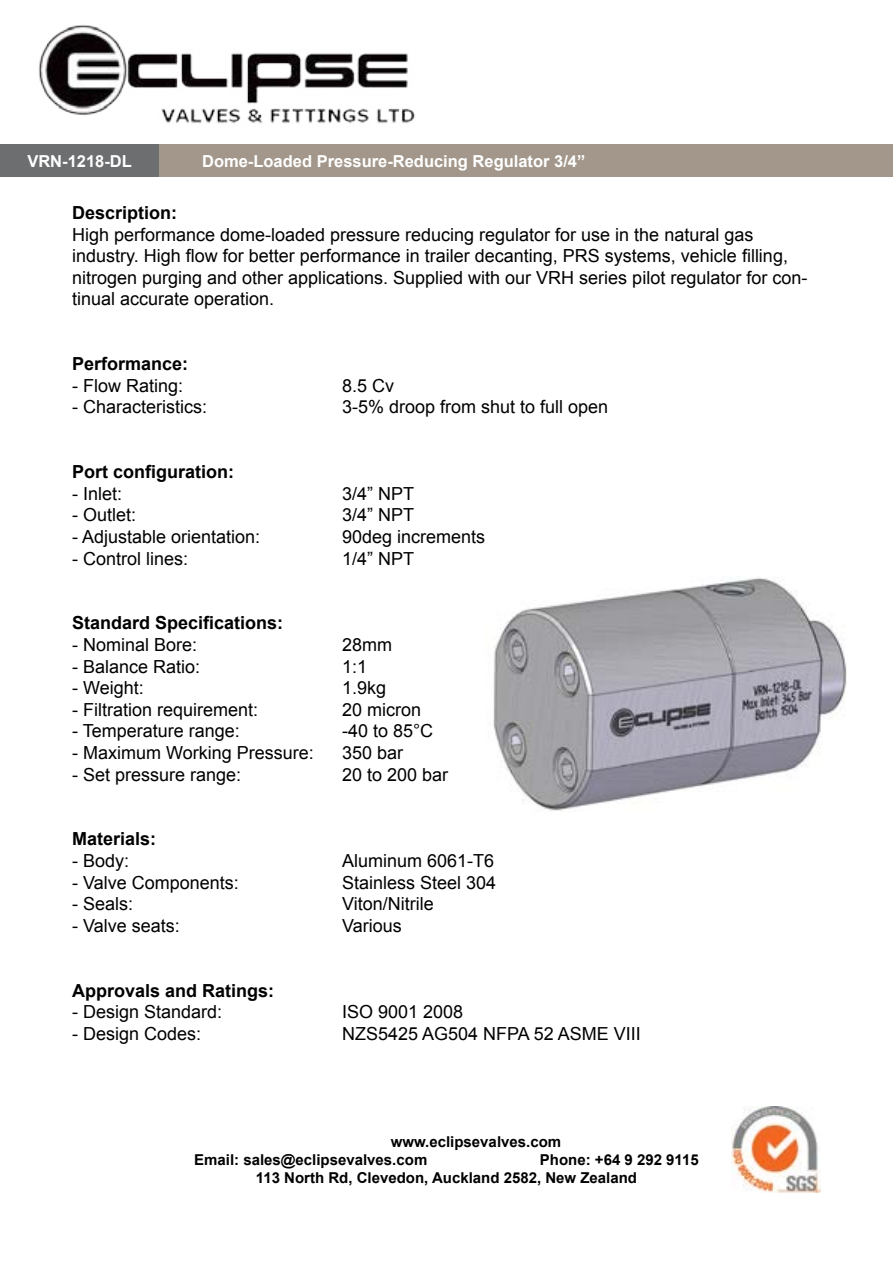
<style>
.page{position:relative;width:893px;height:1263px;background:#fff}
.page>*{position:absolute;margin:0;border:0;box-sizing:border-box;transform-origin:0 0}
.t1{font:18px/21.6px "Arial";color:#000}
.t2{font:700 18px "Arial";color:#000}
.t3{font:700 16.5px "Arial";color:#fff}
.t4{font:700 15px/18px "Arial";color:#000}
</style>
<div class="page">
<div style="left:0;top:144px;width:159px;height:33px;background:#6d6e70"></div>
<div style="left:159px;top:144px;width:734px;height:33px;background:#a2978a"></div>
<img style="left:731px;top:1107px;width:90px;height:85px">
<img style="left:493px;top:577px;width:354px;height:234px">
<img style="left:38px;top:25px;width:377px;height:99px">
<p class="t3" style="left:27px;top:150px;width:106px">VRN-1218-DL</p>
<p class="t3" style="left:202px;top:150px;width:385px">Dome-Loaded Pressure-Reducing Regulator 3/4”</p>
<p class="t2" style="left:72px;top:201px;width:107px">Description:</p>
<p class="t1" style="left:72px;top:224px;width:737px">High performance dome-loaded pressure reducing regulator for use in the natural gas industry. High flow for better performance in trailer decanting, PRS systems, vehicle filling, nitrogen purging and other applications. Supplied with our VRH series pilot regulator for con&shy;tinual accurate operation.</p>
<p class="t2" style="left:72px;top:352px;width:118px">Performance:</p>
<p class="t1" style="left:72px;top:375px;width:113px">- Flow Rating:</p>
<p class="t1" style="left:342px;top:375px;width:54px">8.5 Cv</p>
<p class="t1" style="left:72px;top:396px;width:137px">- Characteristics:</p>
<p class="t1" style="left:342px;top:396px;width:268px">3-5% droop from shut to full open</p>
<p class="t2" style="left:72px;top:460px;width:163px">Port configuration:</p>
<p class="t1" style="left:72px;top:483px;width:52px">- Inlet:</p>
<p class="t1" style="left:342px;top:483px;width:74px">3/4” NPT</p>
<p class="t1" style="left:72px;top:504px;width:66px">- Outlet:</p>
<p class="t1" style="left:342px;top:504px;width:74px">3/4” NPT</p>
<p class="t1" style="left:72px;top:526px;width:190px">- Adjustable orientation:</p>
<p class="t1" style="left:342px;top:526px;width:145px">90deg increments</p>
<p class="t1" style="left:72px;top:548px;width:118px">- Control lines:</p>
<p class="t1" style="left:342px;top:548px;width:74px">1/4” NPT</p>
<p class="t2" style="left:72px;top:611px;width:213px">Standard Specifications:</p>
<p class="t1" style="left:72px;top:634px;width:127px">- Nominal Bore:</p>
<p class="t1" style="left:342px;top:634px;width:52px">28mm</p>
<p class="t1" style="left:72px;top:656px;width:130px">- Balance Ratio:</p>
<p class="t1" style="left:342px;top:656px;width:27px">1:1</p>
<p class="t1" style="left:72px;top:677px;width:73px">- Weight:</p>
<p class="t1" style="left:342px;top:677px;width:46px">1.9kg</p>
<p class="t1" style="left:72px;top:699px;width:188px">- Filtration requirement:</p>
<p class="t1" style="left:342px;top:699px;width:81px">20 micron</p>
<p class="t1" style="left:72px;top:720px;width:169px">- Temperature range:</p>
<p class="t1" style="left:342px;top:720px;width:93px">-40 to 85°C</p>
<p class="t1" style="left:72px;top:742px;width:243px">- Maximum Working Pressure:</p>
<p class="t1" style="left:342px;top:742px;width:63px">350 bar</p>
<p class="t1" style="left:72px;top:764px;width:171px">- Set pressure range:</p>
<p class="t1" style="left:342px;top:764px;width:108px">20 to 200 bar</p>
<p class="t2" style="left:72px;top:827px;width:86px">Materials:</p>
<p class="t1" style="left:72px;top:850px;width:59px">- Body:</p>
<p class="t1" style="left:342px;top:850px;width:154px">Aluminum 6061-T6</p>
<p class="t1" style="left:72px;top:872px;width:168px">- Valve Components:</p>
<p class="t1" style="left:342px;top:872px;width:156px">Stainless Steel 304</p>
<p class="t1" style="left:72px;top:893px;width:63px">- Seals:</p>
<p class="t1" style="left:342px;top:893px;width:93px">Viton/Nitrile</p>
<p class="t1" style="left:72px;top:915px;width:109px">- Valve seats:</p>
<p class="t1" style="left:342px;top:915px;width:61px">Various</p>
<p class="t2" style="left:72px;top:978px;width:204px">Approvals and Ratings:</p>
<p class="t1" style="left:72px;top:1001px;width:152px">- Design Standard:</p>
<p class="t1" style="left:342px;top:1001px;width:123px">ISO 9001 2008</p>
<p class="t1" style="left:72px;top:1023px;width:131px">- Design Codes:</p>
<p class="t1" style="left:342px;top:1023px;width:300px">NZS5425 AG504 NFPA 52 ASME VIII</p>
<p class="t4" style="left:194px;top:1133px;width:368px;text-indent:197px">www.eclipsevalves.com<br>Email: sales@eclipsevalves.com</p>
<p class="t4" style="left:256px;top:1151px;width:444px;text-indent:284px">Phone: +64 9 292 9115<br>113 North Rd, Clevedon, Auckland 2582, New Zealand</p>
</div>
